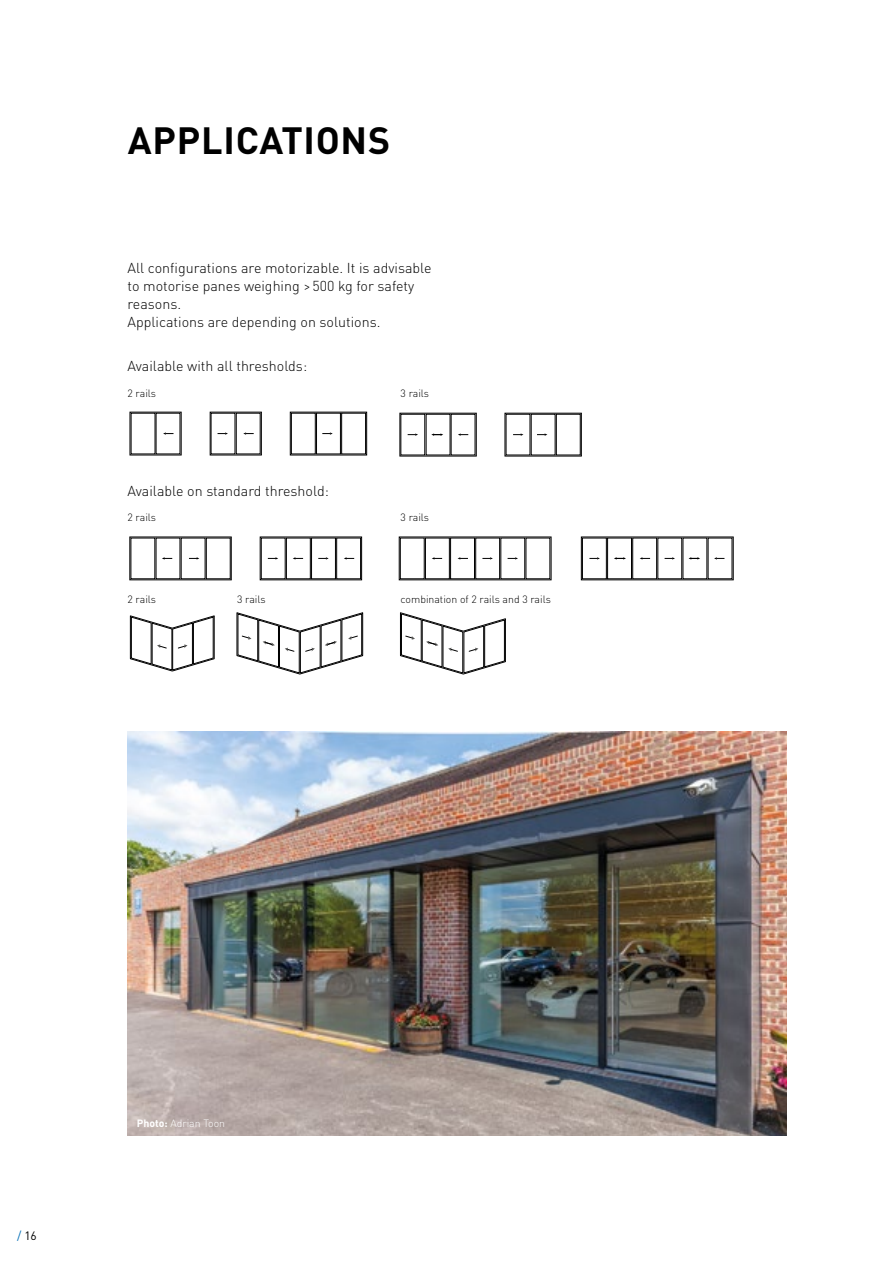
<style>
.page{position:relative;width:893px;height:1263px;background:#fff}
.page>*{position:absolute;margin:0;border:0;box-sizing:border-box;transform-origin:0 0}
.t1{font:700 37.5px "DIN Pro";letter-spacing:.02em;color:#000}
.t2{font:300 14.25px/18px "DIN Pro";color:#000}
.t3{font:12px "DIN Pro";color:#000}
.t4{font:300 10.5px "DIN Pro";color:#000}
.t5{font:300 10.5px "DIN Pro";color:#fff}
.s1{color:#006eb7}
.s2{font-weight:700}
</style>
<div class="page">
<svg style="left:163px;top:432px;width:10px;height:3px"></svg>
<div style="left:210px;top:412px;width:52px;height:43px;border:1px solid #000"></div>
<svg style="left:243px;top:432px;width:11px;height:3px"></svg>
<svg style="left:218px;top:432px;width:10px;height:3px"></svg>
<div style="left:290px;top:412px;width:77px;height:43px;border:1px solid #000"></div>
<div style="left:341px;top:413px;width:25px;height:41px;border:1px solid #000"></div>
<div style="left:291px;top:413px;width:24px;height:41px;border:1px solid #000"></div>
<div style="left:316px;top:413px;width:25px;height:41px;border:1px solid #000"></div>
<svg style="left:322px;top:432px;width:11px;height:3px"></svg>
<div style="left:400px;top:413px;width:76px;height:43px;border:1px solid #000"></div>
<svg style="left:458px;top:433px;width:10px;height:3px"></svg>
<svg style="left:431px;top:433px;width:12px;height:3px"></svg>
<svg style="left:408px;top:433px;width:10px;height:3px"></svg>
<div style="left:505px;top:413px;width:76px;height:43px;border:1px solid #000"></div>
<div style="left:556px;top:414px;width:24px;height:41px;border:1px solid #000"></div>
<svg style="left:537px;top:433px;width:10px;height:3px"></svg>
<svg style="left:513px;top:433px;width:10px;height:3px"></svg>
<div style="left:206px;top:538px;width:24px;height:41px;border:1px solid #000"></div>
<svg style="left:162px;top:557px;width:10px;height:3px"></svg>
<svg style="left:189px;top:557px;width:10px;height:3px"></svg>
<div style="left:260px;top:537px;width:102px;height:43px;border:1px solid #000"></div>
<div style="left:311px;top:538px;width:25px;height:41px;border:1px solid #000"></div>
<div style="left:261px;top:538px;width:24px;height:41px;border:1px solid #000"></div>
<div style="left:286px;top:538px;width:24px;height:41px;border:1px solid #000"></div>
<div style="left:336px;top:538px;width:25px;height:41px;border:1px solid #000"></div>
<svg style="left:293px;top:557px;width:10px;height:3px"></svg>
<svg style="left:344px;top:557px;width:10px;height:3px"></svg>
<svg style="left:318px;top:557px;width:11px;height:3px"></svg>
<svg style="left:268px;top:557px;width:10px;height:3px"></svg>
<div style="left:450px;top:538px;width:25px;height:41px;border:1px solid #000"></div>
<div style="left:400px;top:538px;width:24px;height:41px;border:1px solid #000"></div>
<div style="left:425px;top:538px;width:25px;height:41px;border:1px solid #000"></div>
<div style="left:475px;top:538px;width:25px;height:41px;border:1px solid #000"></div>
<svg style="left:432px;top:557px;width:10px;height:3px"></svg>
<svg style="left:458px;top:557px;width:10px;height:3px"></svg>
<svg style="left:508px;top:557px;width:10px;height:3px"></svg>
<svg style="left:482px;top:557px;width:11px;height:3px"></svg>
<div style="left:632px;top:538px;width:25px;height:41px;border:1px solid #000"></div>
<div style="left:582px;top:538px;width:24px;height:41px;border:1px solid #000"></div>
<div style="left:607px;top:538px;width:25px;height:41px;border:1px solid #000"></div>
<svg style="left:640px;top:557px;width:10px;height:3px"></svg>
<svg style="left:714px;top:557px;width:10px;height:3px"></svg>
<svg style="left:688px;top:557px;width:12px;height:3px"></svg>
<svg style="left:665px;top:557px;width:10px;height:3px"></svg>
<svg style="left:589px;top:557px;width:11px;height:3px"></svg>
<svg style="left:614px;top:557px;width:12px;height:3px"></svg>
<svg style="left:130px;top:615px;width:85px;height:56px"></svg>
<svg style="left:237px;top:612px;width:126px;height:62px"></svg>
<svg style="left:400px;top:612px;width:106px;height:62px"></svg>
<img style="left:128px;top:731px;width:659px;height:404px">
<h1 class="t1" style="left:128px;top:109px;width:264px">APPLICATIONS</h1>
<p class="t2" style="left:128px;top:258px;width:306px">All configurations are motorizable. It is advisable to motorise panes weighing &gt;500 kg for safety reasons.<br>Applications are depending on solutions.</p>
<p class="t2" style="left:128px;top:356px;width:181px">Available with all thresholds:</p>
<p class="t4" style="left:128px;top:385px;width:30px">2 rails</p>
<p class="t4" style="left:401px;top:385px;width:30px">3 rails</p>
<p class="t2" style="left:128px;top:480px;width:203px">Available on standard threshold:</p>
<p class="t4" style="left:128px;top:509px;width:30px">2 rails</p>
<p class="t4" style="left:401px;top:509px;width:30px">3 rails</p>
<p class="t4" style="left:128px;top:591px;width:30px">2 rails</p>
<p class="t4" style="left:237px;top:591px;width:30px">3 rails</p>
<p class="t4" style="left:401px;top:591px;width:152px">combination of 2 rails and 3 rails</p>
<p class="t3" style="left:17px;top:1226px;width:21px"><span class="s1">/</span> 16</p>
<p class="t5" style="left:137px;top:1115px;width:90px"><span class="s2">Photo:</span> Adrian Toon</p>
</div>
